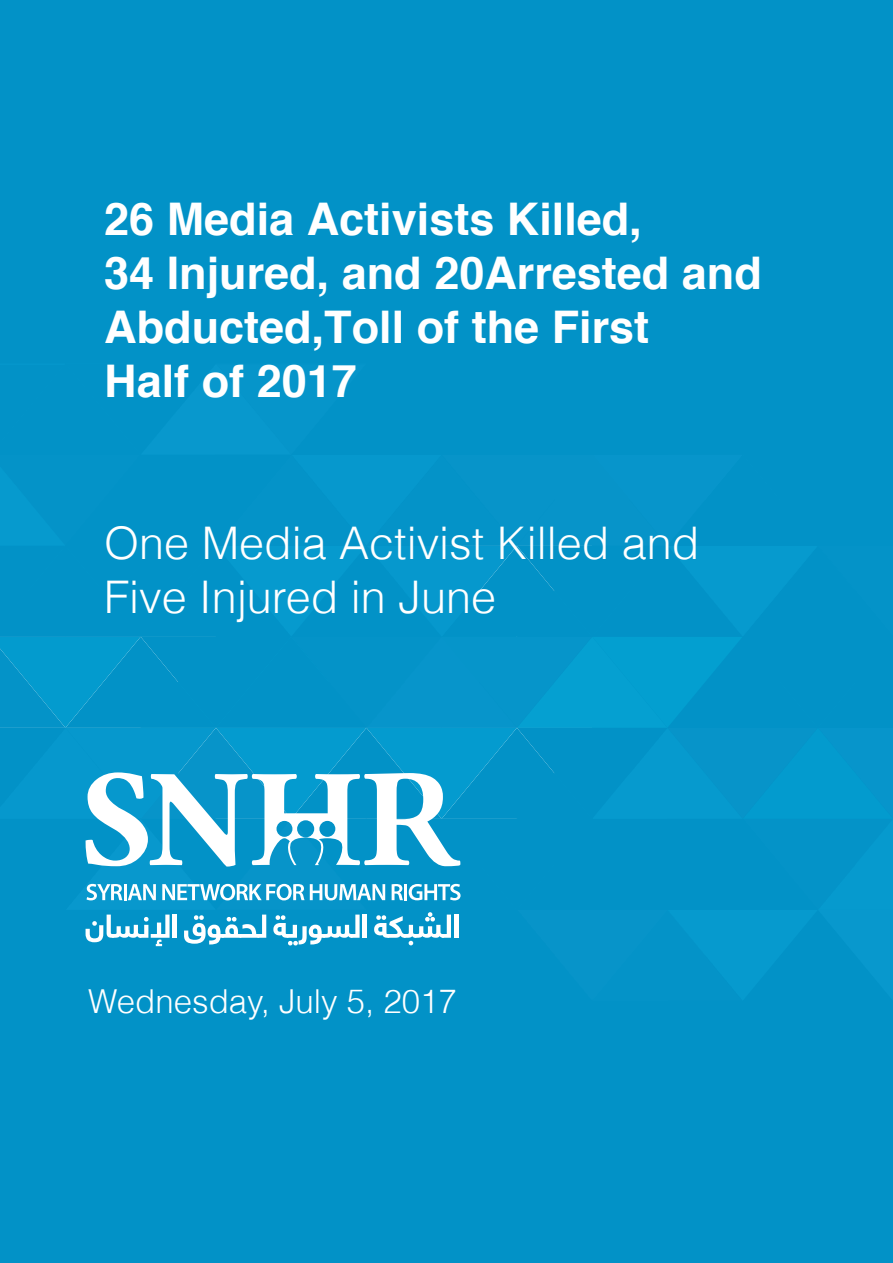
<style>
.page{position:relative;width:893px;height:1263px;background:#0292c7}
.page>*{position:absolute;margin:0;border:0;box-sizing:border-box;transform-origin:0 0}
.t1{font:700 45px/54px "Helvetica";color:#fff}
.t2{font:300 45px/54px "Helvetica";color:#fff}
.t3{font:300 33px "Helvetica";color:#fff}
</style>
<div class="page">
<svg style="left:0;top:545px;width:742px;height:402px"></svg>
<hr style="left:454px;top:914px;width:4px;height:24px;background:#fff">
<p class="t1" style="left:104px;top:191px;width:659px">26 Media Activists Killed,<br>34 Injured, and 20Arrested and<br>Abducted,Toll of the First<br>Half of 2017</p>
<p class="t2" style="left:104px;top:513px;width:597px">One Media Activist Killed and<br>Five Injured in June</p>
<p class="t3" style="left:88px;top:975px;width:370px">Wednesday, July 5, 2017</p>
</div>
